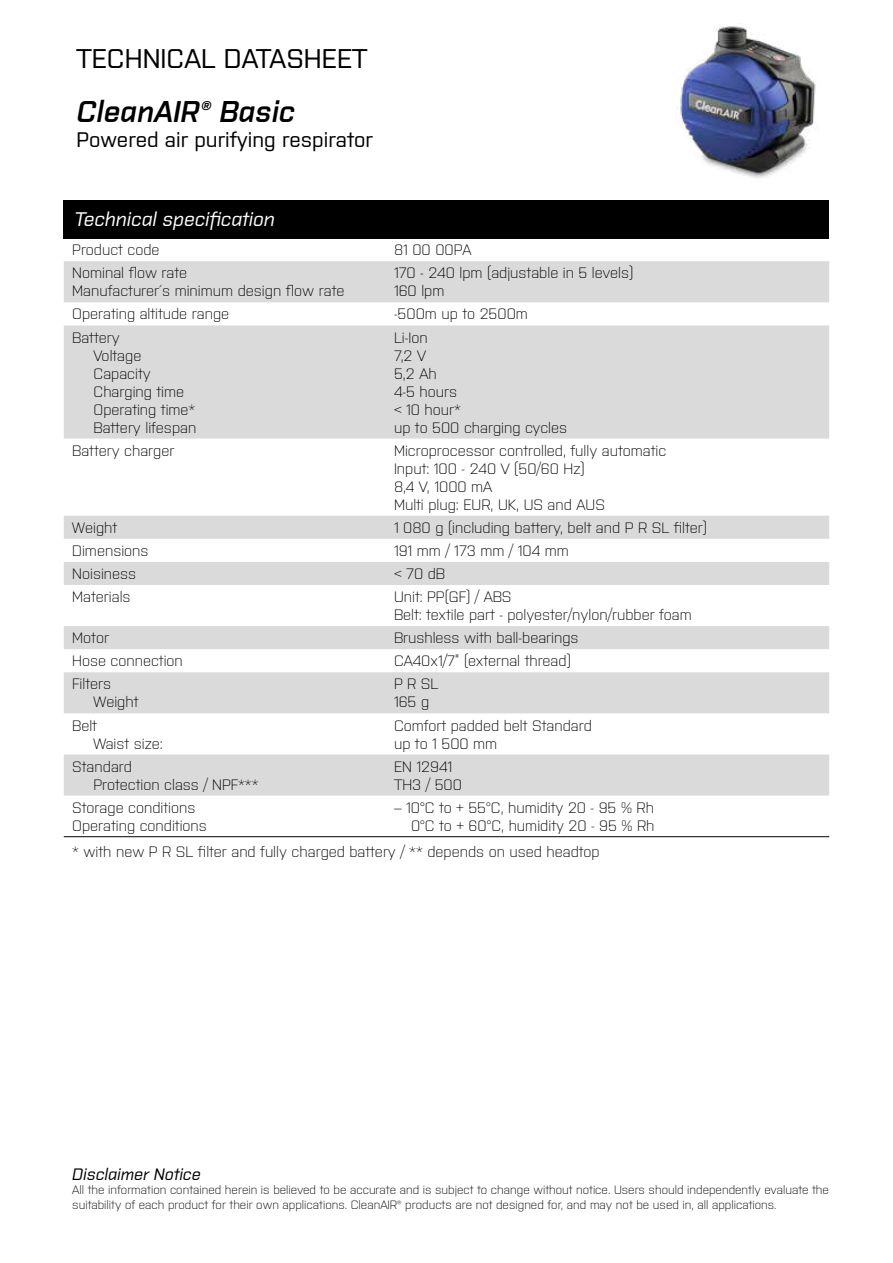
<style>
.page{position:relative;width:893px;height:1263px;background:#fff}
.page>*{position:absolute;margin:0;border:0;box-sizing:border-box;transform-origin:0 0}
.t1{font:italic 600 30px "Purista";color:#000}
.t2{font:500 27px "Purista";color:#000}
.t3{font:500 21px "Purista";color:#000}
.t4{font:italic 500 19.65px "Purista";color:#fff}
.t5{font:italic 500 16.5px "Purista";color:#000}
.t6{font:300 15px/18px "Purista";color:#000}
.t7{font:300 12px/14.4px "Purista";color:#000}
</style>
<div class="page">
<div style="left:64px;top:200px;width:765px;height:38px;background:#000"></div>
<svg style="left:64px;top:261px;width:765px;height:535px;fill:#dadada"></svg>
<hr style="left:64px;top:836px;width:324px;height:1px;background:#000">
<hr style="left:388px;top:836px;width:441px;height:1px;background:#000">
<img style="left:677px;top:23px;width:142px;height:156px">
<h2 class="t2" style="left:77px;top:39px;width:292px">TECHNICAL DATASHEET</h2>
<h1 class="t1" style="left:77px;top:89px;width:220px">CleanAIR® Basic</h1>
<h3 class="t3" style="left:77px;top:124px;width:298px">Powered air purifying respirator</h3>
<h3 class="t4" style="left:74px;top:205px;width:202px">Technical specification</h3>
<p class="t6" style="left:72px;top:240px;width:89px">Product code</p>
<p class="t6" style="left:394px;top:240px;width:79px">81 00 00PA</p>
<p class="t6" style="left:72px;top:263px;width:274px">Nominal flow rate<br>Manufacturer´s minimum design flow rate</p>
<p class="t6" style="left:394px;top:263px;width:241px">170 - 240 lpm (adjustable in 5 levels)<br>160 lpm</p>
<p class="t6" style="left:72px;top:304px;width:158px">Operating altitude range</p>
<p class="t6" style="left:394px;top:304px;width:135px">-500m up to 2500m</p>
<p class="t6" style="left:94px;top:327px;width:104px;text-indent:-21px">Battery<br>Voltage<br>Capacity<br>Charging time<br>Operating time*<br>Battery lifespan</p>
<p class="t6" style="left:394px;top:327px;width:175px">Li-Ion<br>7,2 V<br>5,2 Ah<br>4-5 hours<br>&lt; 10 hour*<br>up to 500 charging cycles</p>
<p class="t6" style="left:72px;top:440px;width:104px">Battery charger</p>
<p class="t6" style="left:394px;top:440px;width:274px">Microprocessor controlled, fully automatic<br>Input: 100 - 240 V (50/60 Hz)<br>8,4 V, 1000 mA<br>Multi plug: EUR, UK, US and AUS</p>
<p class="t6" style="left:72px;top:517px;width:46px">Weight</p>
<p class="t6" style="left:394px;top:517px;width:315px">1 080 g (including battery, belt and P R SL filter)</p>
<p class="t6" style="left:72px;top:540px;width:78px">Dimensions</p>
<p class="t6" style="left:394px;top:540px;width:176px">191 mm / 173 mm / 104 mm</p>
<p class="t6" style="left:72px;top:563px;width:65px">Noisiness</p>
<p class="t6" style="left:394px;top:563px;width:52px">&lt; 70 dB</p>
<p class="t6" style="left:72px;top:587px;width:60px">Materials</p>
<p class="t6" style="left:394px;top:587px;width:299px">Unit: PP(GF) / ABS<br>Belt: textile part - polyester/nylon/rubber foam</p>
<p class="t6" style="left:72px;top:628px;width:38px">Motor</p>
<p class="t6" style="left:394px;top:628px;width:186px">Brushless with ball-bearings</p>
<p class="t6" style="left:72px;top:651px;width:112px">Hose connection</p>
<p class="t6" style="left:394px;top:651px;width:178px">CA40x1/7“ (external thread)</p>
<p class="t6" style="left:94px;top:674px;width:46px;text-indent:-21px">Filters<br>Weight</p>
<p class="t6" style="left:394px;top:674px;width:46px">P R SL<br>165 g</p>
<p class="t6" style="left:94px;top:715px;width:71px;text-indent:-21px">Belt<br>Waist size:</p>
<p class="t6" style="left:394px;top:715px;width:199px">Comfort padded belt Standard up to 1 500 mm</p>
<p class="t6" style="left:94px;top:756px;width:166px;text-indent:-21px">Standard<br>Protection class / NPF***</p>
<p class="t6" style="left:394px;top:756px;width:69px">EN 12941<br>TH3 / 500</p>
<p class="t6" style="left:72px;top:797px;width:136px">Storage conditions<br>Operating conditions</p>
<p class="t6" style="left:394px;top:797px;width:262px;text-align:right">– 10°C to + 55°C, humidity 20 - 95 % Rh<br>0°C to + 60°C, humidity 20 - 95 % Rh</p>
<p class="t6" style="left:72px;top:842px;width:529px">* with new P R SL filter and fully charged battery / ** depends on used headtop</p>
<p class="t5" style="left:72px;top:1162px;width:130px">Disclaimer Notice</p>
<p class="t7" style="left:72px;top:1182px;width:758px">All the information contained herein is believed to be accurate and is subject to change without notice. Users should independently evaluate the suitability of each product for their own applications. CleanAIR® products are not designed for, and may not be used in, all applications.</p>
</div>
